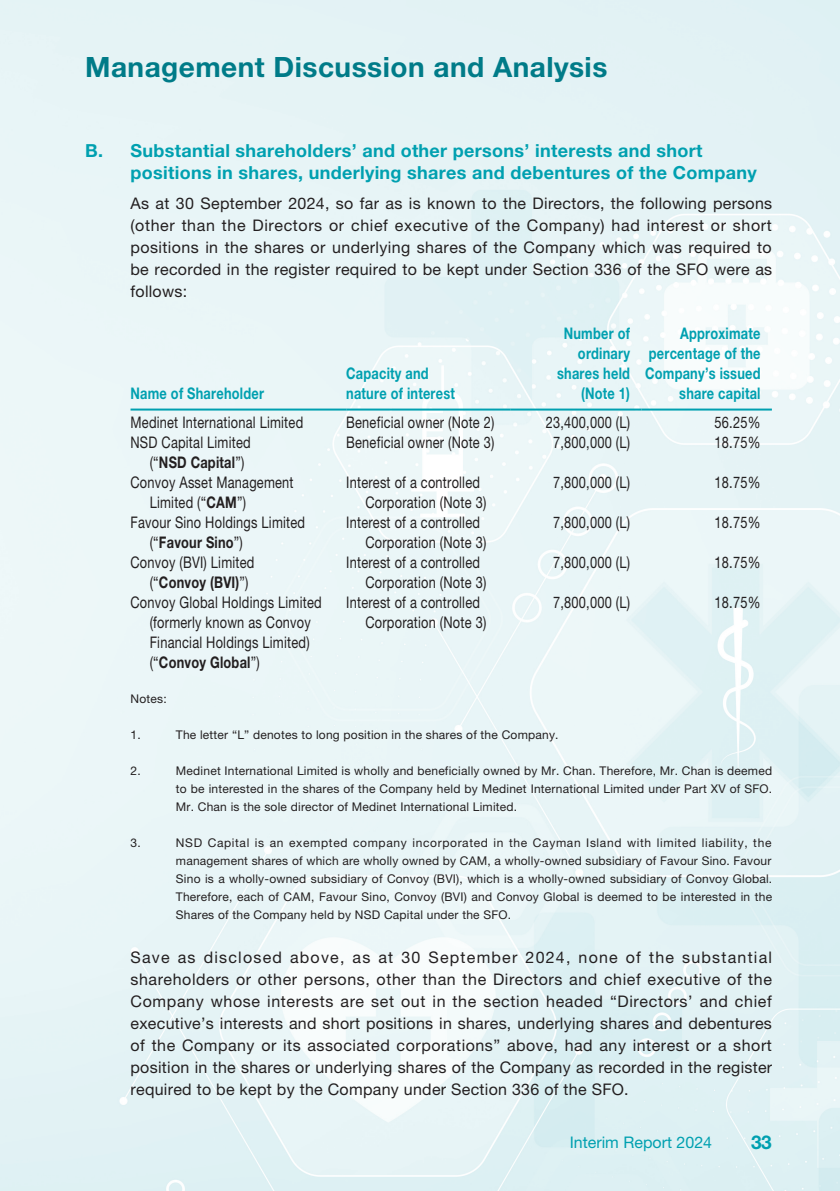
<style>
.page{position:relative;width:840px;height:1191px;background:#fff}
.page>*{position:absolute;margin:0;border:0;box-sizing:border-box;transform-origin:0 0}
.t1{font:700 28px "Helvetica Neue LT Std";letter-spacing:.015em;color:#007b88}
.t2{font:700 19px "Helvetica Neue LT Std";color:#00a0b0}
._02_H2{font:700 18px/22px "Helvetica Neue LT Std";letter-spacing:.015em;color:#00a0b0}
._00_txt{font:16px/22px "Helvetica Neue LT Std";letter-spacing:.015em;color:#231f20;text-align:justify}
._50_Table_txt{font:16px/20px "Helvetica Neue LT Std";letter-spacing:.015em;color:#231f20;scale:.8 1}
._50_Table_txt-2{font:700 16px "Helvetica Neue LT Std";letter-spacing:.015em;color:#00a0b0;scale:.8 1}
.t3{font:16px "Helvetica Neue LT Std";color:#00a0b0}
._06_Notes{font:12px/18px "Helvetica Neue LT Std";letter-spacing:.015em;color:#231f20;text-align:justify}
.s1{font-weight:700}
</style>
<div class="page">
<img style="left:0;top:0;width:839px;height:1191px">
<hr style="left:130px;top:408px;width:216px;height:2px;background:#00a0b0">
<hr style="left:346px;top:408px;width:164px;height:2px;background:#00a0b0">
<hr style="left:510px;top:408px;width:131px;height:2px;background:#00a0b0">
<hr style="left:641px;top:408px;width:130px;height:2px;background:#00a0b0">
<h1 class="t1" style="left:85px;top:50px;width:523px">Management Discussion and Analysis</h1>
<p class="_02_H2" style="left:130px;top:139px;width:627px;text-indent:-45px">B. Substantial shareholders’ and other persons’ interests and short positions in shares, underlying shares and debentures of the Company</p>
<p class="_00_txt" style="left:130px;top:192px;width:643px">As at 30 September 2024, so far as is known to the Directors, the following persons (other than the Directors or chief executive of the Company) had interest or short positions in the shares or underlying shares of the Company which was required to be recorded in the register required to be kept under Section 336 of the SFO were as follows:</p>
<p class="_50_Table_txt-2" style="left:130px;top:384px;width:168px">Name of Shareholder</p>
<p class="_50_Table_txt-2" style="left:346px;top:364px;width:105px">Capacity and</p>
<p class="_50_Table_txt-2" style="left:346px;top:384px;width:137px">nature of interest</p>
<p class="_50_Table_txt-2" style="left:563px;top:324px;width:84px">Number of</p>
<p class="_50_Table_txt-2" style="left:577px;top:344px;width:67px">ordinary</p>
<p class="_50_Table_txt-2" style="left:557px;top:364px;width:93px">shares held</p>
<p class="_50_Table_txt-2" style="left:580px;top:384px;width:63px">(Note 1)</p>
<p class="_50_Table_txt-2" style="left:679px;top:324px;width:102px">Approximate</p>
<p class="_50_Table_txt-2" style="left:648px;top:344px;width:141px">percentage of the</p>
<p class="_50_Table_txt-2" style="left:644px;top:364px;width:146px">Company’s issued</p>
<p class="_50_Table_txt-2" style="left:678px;top:384px;width:103px">share capital</p>
<p class="_50_Table_txt" style="left:130px;top:412px;width:217px">Medinet International Limited</p>
<p class="_50_Table_txt" style="left:346px;top:412px;width:187px">Beneficial owner (Note 2)</p>
<p class="_50_Table_txt" style="left:545px;top:412px;width:107px">23,400,000 (L)</p>
<p class="_50_Table_txt" style="left:714px;top:412px;width:59px">56.25%</p>
<p class="_50_Table_txt" style="left:150px;top:432px;width:128px;text-indent:-19px">NSD Capital Limited (“<span class="s1">NSD Capital</span>”)</p>
<p class="_50_Table_txt" style="left:346px;top:432px;width:187px">Beneficial owner (Note 3)</p>
<p class="_50_Table_txt" style="left:552px;top:432px;width:98px">7,800,000 (L)</p>
<p class="_50_Table_txt" style="left:714px;top:432px;width:59px">18.75%</p>
<p class="_50_Table_txt" style="left:150px;top:472px;width:181px;text-indent:-19px">Convoy Asset Management<br>Limited (“<span class="s1">CAM</span>”)</p>
<p class="_50_Table_txt" style="left:365px;top:472px;width:152px;text-indent:-19px">Interest of a controlled<br>Corporation (Note 3)</p>
<p class="_50_Table_txt" style="left:552px;top:472px;width:98px">7,800,000 (L)</p>
<p class="_50_Table_txt" style="left:714px;top:472px;width:59px">18.75%</p>
<p class="_50_Table_txt" style="left:150px;top:512px;width:196px;text-indent:-19px">Favour Sino Holdings Limited (“<span class="s1">Favour Sino</span>”)</p>
<p class="_50_Table_txt" style="left:365px;top:512px;width:152px;text-indent:-19px">Interest of a controlled<br>Corporation (Note 3)</p>
<p class="_50_Table_txt" style="left:552px;top:512px;width:98px">7,800,000 (L)</p>
<p class="_50_Table_txt" style="left:714px;top:512px;width:59px">18.75%</p>
<p class="_50_Table_txt" style="left:150px;top:552px;width:132px;text-indent:-19px">Convoy (BVI) Limited (“<span class="s1">Convoy (BVI)</span>”)</p>
<p class="_50_Table_txt" style="left:365px;top:552px;width:152px;text-indent:-19px">Interest of a controlled<br>Corporation (Note 3)</p>
<p class="_50_Table_txt" style="left:552px;top:552px;width:98px">7,800,000 (L)</p>
<p class="_50_Table_txt" style="left:714px;top:552px;width:59px">18.75%</p>
<p class="_50_Table_txt" style="left:150px;top:592px;width:216px;text-indent:-19px">Convoy Global Holdings Limited (formerly known as Convoy<br>Financial Holdings Limited) (“<span class="s1">Convoy Global</span>”)</p>
<p class="_50_Table_txt" style="left:365px;top:592px;width:152px;text-indent:-19px">Interest of a controlled<br>Corporation (Note 3)</p>
<p class="_50_Table_txt" style="left:552px;top:592px;width:98px">7,800,000 (L)</p>
<p class="_50_Table_txt" style="left:714px;top:592px;width:59px">18.75%</p>
<p class="_06_Notes" style="left:130px;top:689px;width:38px">Notes:</p>
<p class="_06_Notes" style="left:130px;top:725px;width:12px">1.</p>
<p class="_06_Notes" style="left:176px;top:725px;width:384px">The letter “L” denotes to long position in the shares of the Company.</p>
<p class="_06_Notes" style="left:130px;top:761px;width:12px">2.</p>
<p class="_06_Notes" style="left:176px;top:761px;width:597px">Medinet International Limited is wholly and beneficially owned by Mr. Chan. Therefore, Mr. Chan is deemed to be interested in the shares of the Company held by Medinet International Limited under Part XV of SFO.<br>Mr. Chan is the sole director of Medinet International Limited.</p>
<p class="_06_Notes" style="left:130px;top:833px;width:12px">3.</p>
<p class="_06_Notes" style="left:176px;top:833px;width:597px">NSD Capital is an exempted company incorporated in the Cayman Island with limited liability, the management shares of which are wholly owned by CAM, a wholly-owned subsidiary of Favour Sino. Favour Sino is a wholly-owned subsidiary of Convoy (BVI), which is a wholly-owned subsidiary of Convoy Global.<br>Therefore, each of CAM, Favour Sino, Convoy (BVI) and Convoy Global is deemed to be interested in the Shares of the Company held by NSD Capital under the SFO.</p>
<p class="_00_txt" style="left:130px;top:945px;width:643px">Save as disclosed above, as at 30 September 2024, none of the substantial shareholders or other persons, other than the Directors and chief executive of the Company whose interests are set out in the section headed “Directors’ and chief executive’s interests and short positions in shares, underlying shares and debentures of the Company or its associated corporations” above, had any interest or a short position in the shares or underlying shares of the Company as recorded in the register required to be kept by the Company under Section 336 of the SFO.</p>
<p class="t3" style="left:569px;top:1132px;width:144px">Interim Report 2024</p>
<p class="t2" style="left:750px;top:1130px;width:22px">33</p>
</div>
